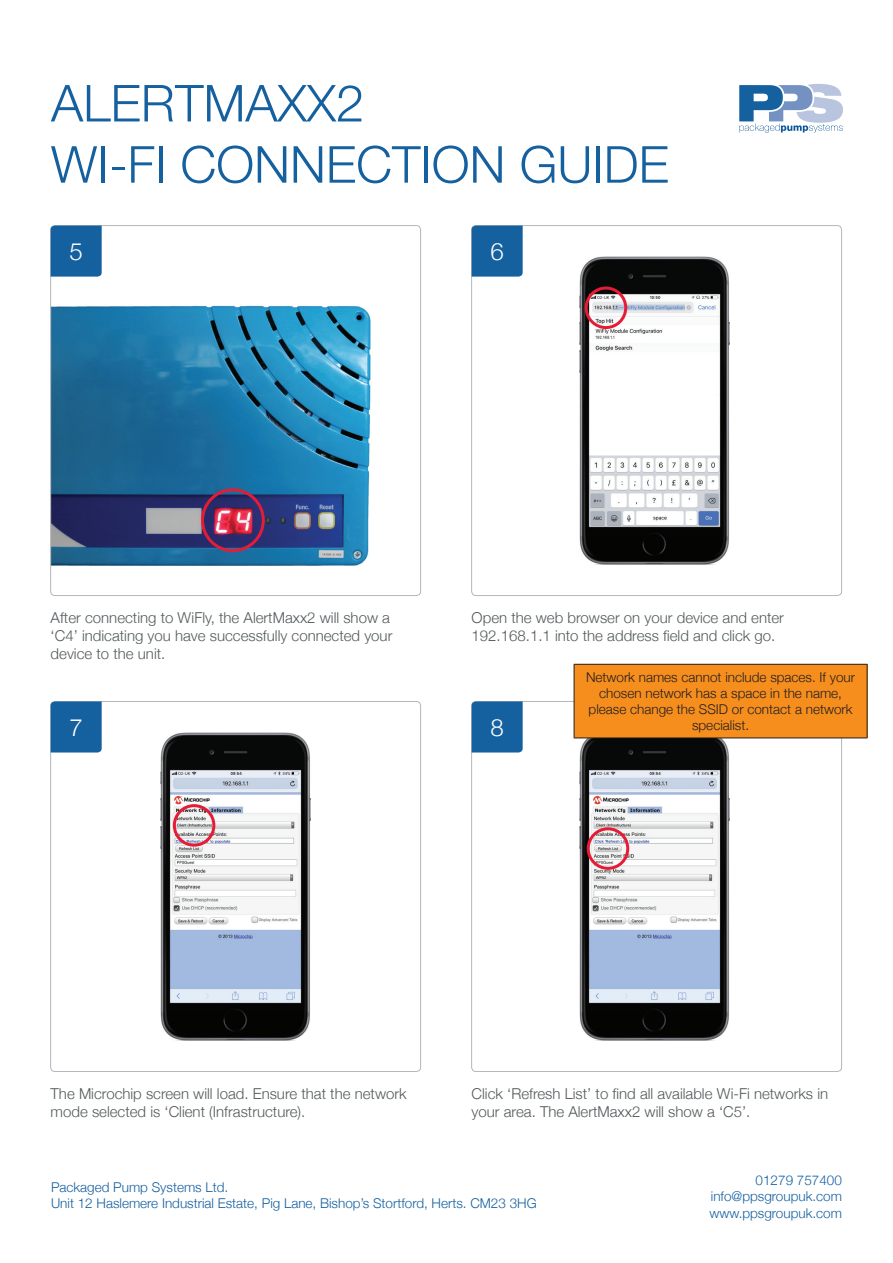
<style>
.page{position:relative;width:893px;height:1263px;background:#fff}
.page>*{position:absolute;margin:0;border:0;box-sizing:border-box;transform-origin:0 0}
.t1{font:300 51px/61.2px "Helvetica Neue";color:#15609f}
.t2{font:300 24px "Helvetica Neue";color:#fff}
.t3{font:300 15px/18px "Helvetica Neue";color:#53595b}
.t4{font:300 13.5px/16.2px "Helvetica Neue";color:#15609f;text-align:justify}
.t5{font:300 13.5px/16.2px "Helvetica Neue";color:#231f20;text-align:center}
</style>
<div class="page">
<img style="left:52px;top:305px;width:319px;height:261px">
<div style="left:50px;top:225px;width:371px;height:371px;border:1px solid #b2b7bb;border-radius:4px"></div>
<img style="left:160px;top:732px;width:151px;height:308px">
<div style="left:50px;top:701px;width:371px;height:371px;border:1px solid #b2b7bb;border-radius:4px"></div>
<svg style="left:51px;top:226px;width:51px;height:51px"></svg>
<div style="left:57px;top:232px;width:38px;height:38px;background:#15609f"></div>
<svg style="left:51px;top:701px;width:51px;height:51px"></svg>
<div style="left:57px;top:708px;width:38px;height:38px;background:#15609f"></div>
<img style="left:579px;top:257px;width:150px;height:307px">
<div style="left:471px;top:225px;width:371px;height:371px;border:1px solid #b2b7bb;border-radius:4px"></div>
<img style="left:579px;top:738px;width:150px;height:302px">
<svg style="left:472px;top:226px;width:51px;height:51px"></svg>
<div style="left:478px;top:232px;width:38px;height:38px;background:#15609f"></div>
<svg style="left:472px;top:701px;width:51px;height:51px"></svg>
<div style="left:478px;top:708px;width:38px;height:38px;background:#15609f"></div>
<svg style="left:739px;top:84px;width:104px;height:49px"></svg>
<div style="left:201px;top:488px;width:64px;height:64px;border:3px solid #e61c37;border-radius:50%"></div>
<div style="left:587px;top:827px;width:42px;height:43px;border:3px solid #e61c37;border-radius:50%"></div>
<div style="left:585px;top:286px;width:42px;height:43px;border:3px solid #e61c37;border-radius:50%"></div>
<div style="left:173px;top:804px;width:42px;height:43px;border:3px solid #e61c37;border-radius:50%"></div>
<div style="left:574px;top:664px;width:293px;height:74px;background:#f68e1e"></div>
<hr style="left:574px;top:664px;width:293px;height:1px;background:#231f20">
<hr style="left:574px;top:665px;width:1px;height:72px;background:#231f20">
<hr style="left:867px;top:665px;width:1px;height:72px;background:#231f20">
<hr style="left:574px;top:737px;width:293px;height:1px;background:#231f20">
<h1 class="t1" style="left:51px;top:69px;width:619px">ALERTMAXX2<br>WI-FI CONNECTION GUIDE</h1>
<h2 class="t2" style="left:69px;top:232px;width:15px">5</h2>
<h2 class="t2" style="left:490px;top:232px;width:15px">6</h2>
<p class="t3" style="left:51px;top:607px;width:343px">After connecting to WiFly, the AlertMaxx2 will show a ‘C4’ indicating you have successfully connected your device to the unit.</p>
<h2 class="t2" style="left:69px;top:708px;width:15px">7</h2>
<p class="t3" style="left:472px;top:607px;width:314px">Open the web browser on your device and enter<br>192.168.1.1 into the address field and click go.</p>
<h2 class="t2" style="left:490px;top:708px;width:15px">8</h2>
<p class="t5" style="left:586px;top:668px;width:271px">Network names cannot include spaces. If your chosen network has a space in the name, please change the SSID or contact a network specialist.</p>
<p class="t3" style="left:51px;top:1083px;width:358px">The Microchip screen will load. Ensure that the network mode selected is ‘Client (Infrastructure).</p>
<p class="t3" style="left:472px;top:1083px;width:358px">Click ‘Refresh List’ to find all available Wi-Fi networks in your area. The AlertMaxx2 will show a ‘C5’.</p>
<p class="t4" style="left:51px;top:1178px;width:487px">Packaged Pump Systems Ltd.<br>Unit 12 Haslemere Industrial Estate, Pig Lane, Bishop’s Stortford, Herts. CM23 3HG</p>
<p class="t4" style="left:709px;top:1171px;width:134px;text-indent:46px">01279 757400 info@ppsgroupuk.com www.ppsgroupuk.com</p>
</div>
